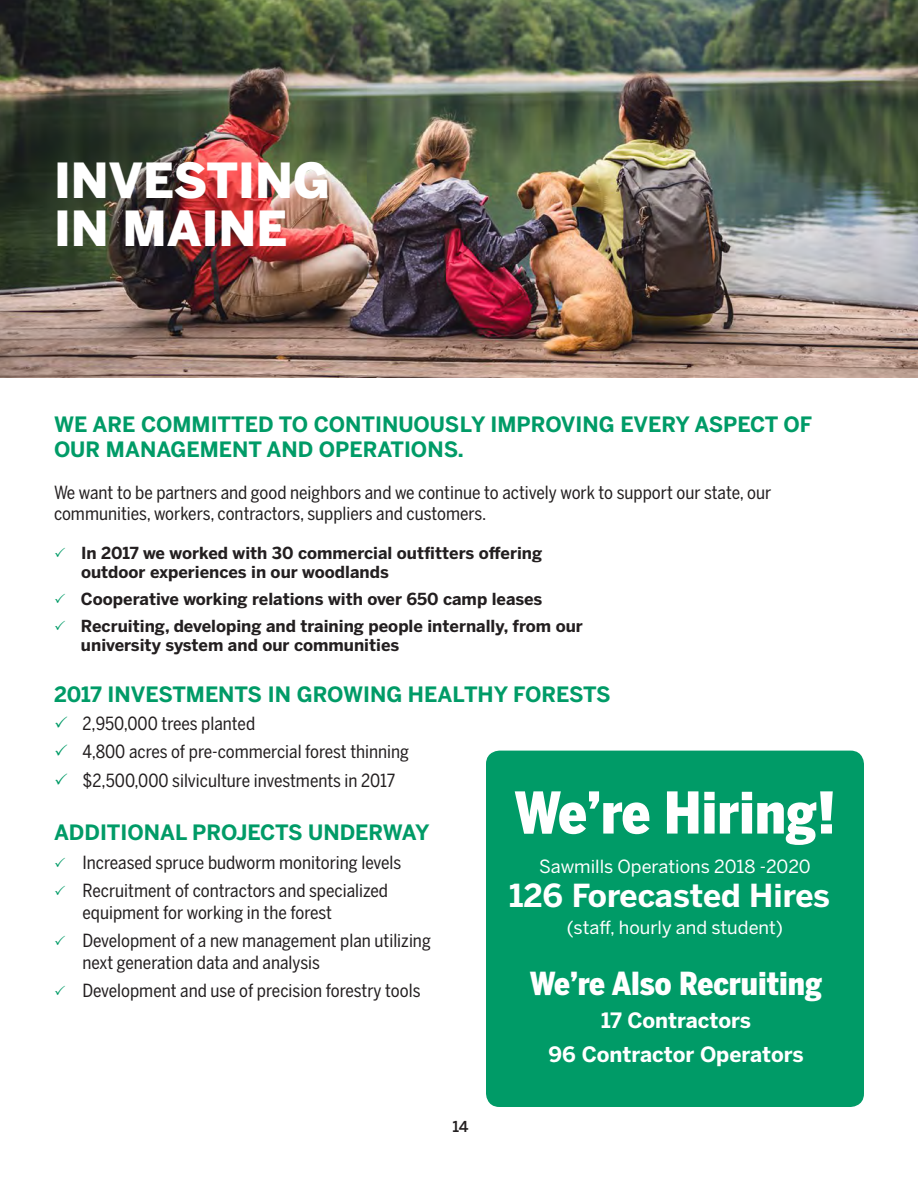
<style>
.page{position:relative;width:918px;height:1188px;background:#fff}
.page>*{position:absolute;margin:0;border:0;box-sizing:border-box;transform-origin:0 0}
.t1{font:900 57px "Benton Sans Cond";color:#fff}
.t2{font:900 48px/48px "Benton Sans";color:#fff}
.t3{font:900 31.5px "Benton Sans Cond";color:#fff}
.t4{font:700 31.5px "Benton Sans";letter-spacing:-.005em;color:#fff}
.t5{font:700 21px/25.2px "Benton Sans";color:#009b67}
.t6{font:700 21px/33.6px "Benton Sans";color:#fff;text-align:center}
.t7{font:18px/28.3px "Benton Sans Cond";color:#231f20}
.t8{font:18px "Benton Sans";color:#fff}
.t9{font:700 16.5px/19.8px "Benton Sans";color:#231f20}
.t10{font:500 15px "Benton Sans";color:#231f20}
</style>
<div class="page">
<img style="left:0;top:0;width:918px;height:378px">
<div style="left:486px;top:751px;width:378px;height:356px;background:#009b67;border-radius:14px"></div>
<h2 class="t2" style="left:54px;top:155px;width:278px">INVESTING<br>IN MAINE</h2>
<p class="t5" style="left:54px;top:412px;width:760px">WE ARE COMMITTED TO CONTINUOUSLY IMPROVING EVERY ASPECT OF<br>OUR MANAGEMENT AND OPERATIONS.</p>
<p class="t7" style="left:54px;top:481px;width:719px;line-height:21.6px">We want to be partners and good neighbors and we continue to actively work to support our state, our communities, workers, contractors, suppliers and customers.</p>
<p class="t9" style="left:81px;top:543px;width:463px">In 2017 we worked with 30 commercial outfitters offering outdoor experiences in our woodlands</p>
<p class="t9" style="left:81px;top:586px;width:503px;line-height:26.5px">Cooperative working relations with over 650 camp leases<br>Recruiting, developing and training people internally, from our</p>
<p class="t9" style="left:81px;top:635px;width:320px">university system and our communities</p>
<p class="t5" style="left:54px;top:681px;width:558px">2017 INVESTMENTS IN GROWING HEALTHY FORESTS</p>
<p class="t7" style="left:82px;top:709px;width:328px">2,950,000 trees planted<br>4,800 acres of pre-commercial forest thinning $2,500,000 silviculture investments in 2017</p>
<p class="t5" style="left:54px;top:820px;width:377px">ADDITIONAL PROJECTS UNDERWAY</p>
<p class="t7" style="left:82px;top:848px;width:320px">Increased spruce budworm monitoring levels<br>Recruitment of contractors and specialized</p>
<p class="t7" style="left:82px;top:898px;width:350px">equipment for working in the forest<br>Development of a new management plan utilizing</p>
<p class="t7" style="left:82px;top:948px;width:340px">next generation data and analysis<br>Development and use of precision forestry tools</p>
<h1 class="t1" style="left:514px;top:779px;width:323px">We’re Hiring!</h1>
<h3 class="t4" style="left:509px;top:877px;width:322px">126 Forecasted Hires</h3>
<p class="t8" style="left:539px;top:856px;width:273px">Sawmills Operations 2018 -2020</p>
<p class="t8" style="left:567px;top:917px;width:218px">(staff, hourly and student)</p>
<h3 class="t3" style="left:530px;top:965px;width:294px">We’re Also Recruiting</h3>
<p class="t6" style="left:549px;top:1004px;width:257px">17 Contractors<br>96 Contractor Operators</p>
<p class="t10" style="left:453px;top:1117px;width:18px">14</p>
</div>
